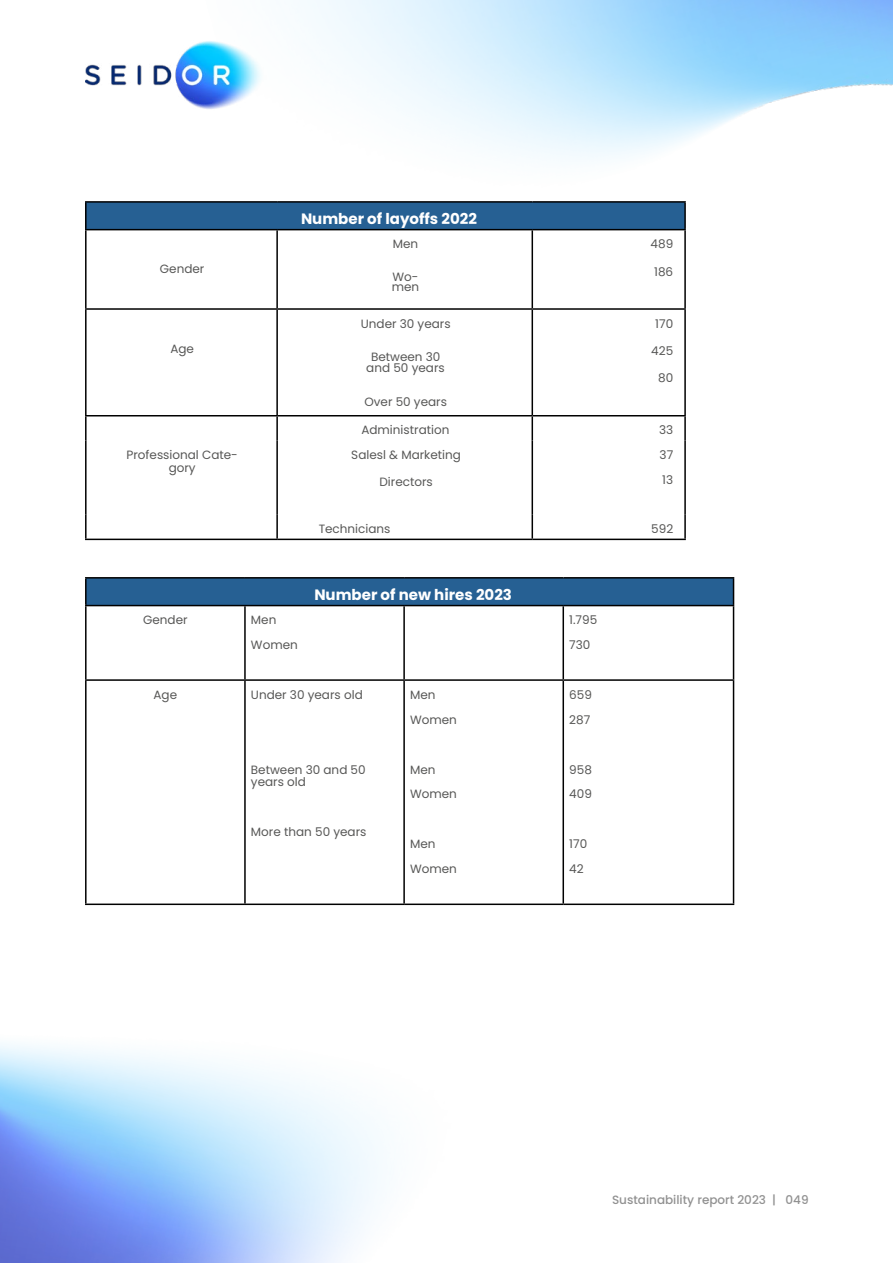
<style>
.page{position:relative;width:893px;height:1263px;background:#fff}
.page>*{position:absolute;margin:0;border:0;box-sizing:border-box;transform-origin:0 0}
.t1{font:700 15px "Poppins";color:#fff}
.t2{font:12px/24.9px "Poppins";color:#575756}
.t3{font:500 12px "Poppins";color:#919191}
</style>
<div class="page">
<img style="left:0;top:905px;width:494px;height:358px">
<img style="left:85px;top:29px;width:181px;height:81px">
<div style="left:86px;top:202px;width:599px;height:28px;background:#266093"></div>
<hr style="left:85px;top:201px;width:192px;height:2px;background:#000">
<hr style="left:85px;top:203px;width:2px;height:26px;background:#000">
<hr style="left:277px;top:201px;width:255px;height:2px;background:#000">
<hr style="left:532px;top:201px;width:154px;height:2px;background:#000">
<hr style="left:684px;top:203px;width:2px;height:26px;background:#000">
<hr style="left:85px;top:229px;width:192px;height:1px;background:#000">
<hr style="left:85px;top:230px;width:2px;height:78px;background:#000">
<hr style="left:277px;top:229px;width:255px;height:1px;background:#000">
<hr style="left:276px;top:230px;width:2px;height:78px;background:#000">
<hr style="left:532px;top:229px;width:154px;height:1px;background:#000">
<hr style="left:532px;top:230px;width:1px;height:78px;background:#000">
<hr style="left:684px;top:230px;width:2px;height:78px;background:#000">
<hr style="left:85px;top:308px;width:192px;height:2px;background:#000">
<hr style="left:85px;top:310px;width:2px;height:105px;background:#000">
<hr style="left:277px;top:308px;width:255px;height:2px;background:#000">
<hr style="left:276px;top:310px;width:2px;height:105px;background:#000">
<hr style="left:532px;top:308px;width:154px;height:2px;background:#000">
<hr style="left:532px;top:310px;width:1px;height:105px;background:#000">
<hr style="left:684px;top:310px;width:2px;height:105px;background:#000">
<hr style="left:85px;top:415px;width:192px;height:1px;background:#000">
<hr style="left:85px;top:416px;width:2px;height:24px;background:#000">
<hr style="left:277px;top:415px;width:255px;height:1px;background:#000">
<hr style="left:276px;top:416px;width:2px;height:24px;background:#000">
<hr style="left:532px;top:415px;width:154px;height:1px;background:#000">
<svg style="left:532px;top:416px;width:1px;height:24px"></svg>
<hr style="left:684px;top:416px;width:2px;height:24px;background:#000">
<hr style="left:85px;top:440px;width:2px;height:75px;background:#000">
<hr style="left:276px;top:440px;width:2px;height:75px;background:#000">
<hr style="left:532px;top:440px;width:1px;height:75px;background:#000">
<hr style="left:684px;top:440px;width:2px;height:75px;background:#000">
<hr style="left:85px;top:515px;width:2px;height:24px;background:#000">
<hr style="left:276px;top:515px;width:2px;height:24px;background:#000">
<svg style="left:532px;top:515px;width:1px;height:24px"></svg>
<hr style="left:684px;top:515px;width:2px;height:24px;background:#000">
<hr style="left:85px;top:539px;width:192px;height:1px;background:#000">
<hr style="left:277px;top:539px;width:255px;height:1px;background:#000">
<hr style="left:532px;top:539px;width:154px;height:1px;background:#000">
<div style="left:86px;top:578px;width:647px;height:27px;background:#266093"></div>
<hr style="left:85px;top:577px;width:160px;height:1px;background:#000">
<hr style="left:85px;top:578px;width:2px;height:27px;background:#000">
<hr style="left:245px;top:577px;width:159px;height:1px;background:#000">
<hr style="left:404px;top:577px;width:159px;height:1px;background:#000">
<hr style="left:563px;top:577px;width:171px;height:1px;background:#000">
<svg style="left:733px;top:578px;width:1px;height:27px"></svg>
<hr style="left:85px;top:605px;width:160px;height:1px;background:#000">
<hr style="left:85px;top:606px;width:2px;height:73px;background:#000">
<hr style="left:245px;top:605px;width:159px;height:1px;background:#000">
<hr style="left:244px;top:606px;width:2px;height:73px;background:#000">
<hr style="left:404px;top:605px;width:159px;height:1px;background:#000">
<hr style="left:403px;top:606px;width:2px;height:73px;background:#000">
<hr style="left:563px;top:605px;width:171px;height:1px;background:#000">
<hr style="left:562px;top:606px;width:2px;height:73px;background:#000">
<hr style="left:733px;top:606px;width:1px;height:73px;background:#000">
<hr style="left:85px;top:679px;width:160px;height:2px;background:#000">
<hr style="left:85px;top:681px;width:2px;height:222px;background:#000">
<hr style="left:245px;top:679px;width:159px;height:2px;background:#000">
<hr style="left:244px;top:681px;width:2px;height:222px;background:#000">
<hr style="left:404px;top:679px;width:159px;height:2px;background:#000">
<hr style="left:403px;top:681px;width:2px;height:222px;background:#000">
<hr style="left:563px;top:679px;width:171px;height:2px;background:#000">
<hr style="left:562px;top:681px;width:2px;height:222px;background:#000">
<hr style="left:733px;top:681px;width:1px;height:222px;background:#000">
<hr style="left:85px;top:903px;width:160px;height:2px;background:#000">
<hr style="left:245px;top:903px;width:159px;height:2px;background:#000">
<hr style="left:404px;top:903px;width:159px;height:2px;background:#000">
<hr style="left:563px;top:903px;width:171px;height:2px;background:#000">
<p class="t2" style="left:160px;top:257px;width:46px">Gender</p>
<p class="t2" style="left:170px;top:336px;width:25px">Age</p>
<p class="t1" style="left:301px;top:210px;width:177px">Number of layoffs 2022</p>
<p class="t2" style="left:393px;top:232px;width:27px">Men</p>
<p class="t2" style="left:392px;top:272px;width:29px;line-height:10.5px">Wo&shy;men</p>
<p class="t2" style="left:361px;top:311px;width:91px">Under 30 years</p>
<p class="t2" style="left:366px;top:352px;width:80px;line-height:10.5px;text-align:center">Between 30 and 50 years</p>
<p class="t2" style="left:364px;top:389px;width:84px">Over 50 years</p>
<p class="t2" style="left:650px;top:232px;width:24px">489</p>
<p class="t2" style="left:654px;top:259px;width:21px">186</p>
<p class="t2" style="left:655px;top:311px;width:19px">170</p>
<p class="t2" style="left:651px;top:338px;width:23px">425</p>
<p class="t2" style="left:658px;top:366px;width:17px">80</p>
<p class="t2" style="left:361px;top:418px;width:90px">Administration</p>
<p class="t2" style="left:659px;top:418px;width:16px">33</p>
<p class="t2" style="left:127px;top:448px;width:113px;line-height:12.9px;text-align:center">Professional Cate&shy;gory</p>
<p class="t2" style="left:351px;top:442px;width:111px">Salesl &amp; Marketing</p>
<p class="t2" style="left:379px;top:469px;width:55px">Directors</p>
<p class="t2" style="left:660px;top:442px;width:15px">37<br>13</p>
<p class="t2" style="left:319px;top:517px;width:73px">Technicians</p>
<p class="t2" style="left:651px;top:517px;width:23px">592</p>
<p class="t1" style="left:314px;top:586px;width:199px">Number of new hires 2023</p>
<p class="t2" style="left:143px;top:608px;width:46px">Gender</p>
<p class="t2" style="left:251px;top:608px;width:48px">Men<br>Women</p>
<p class="t2" style="left:569px;top:608px;width:30px">1.795<br>730</p>
<p class="t2" style="left:154px;top:682px;width:25px">Age</p>
<p class="t2" style="left:251px;top:682px;width:113px">Under 30 years old</p>
<p class="t2" style="left:251px;top:763px;width:116px;line-height:12.9px">Between 30 and 50 years old</p>
<p class="t2" style="left:251px;top:820px;width:117px">More than 50 years</p>
<p class="t2" style="left:410px;top:682px;width:48px">Men<br>Women</p>
<p class="t2" style="left:410px;top:757px;width:48px">Men<br>Women</p>
<p class="t2" style="left:410px;top:832px;width:48px">Men<br>Women</p>
<p class="t2" style="left:569px;top:682px;width:24px">659<br>287</p>
<p class="t2" style="left:569px;top:757px;width:24px">958<br>409</p>
<p class="t2" style="left:569px;top:832px;width:19px">170<br>42</p>
<p class="t3" style="left:612px;top:1193px;width:198px">Sustainability report 2023 | 049</p>
</div>
